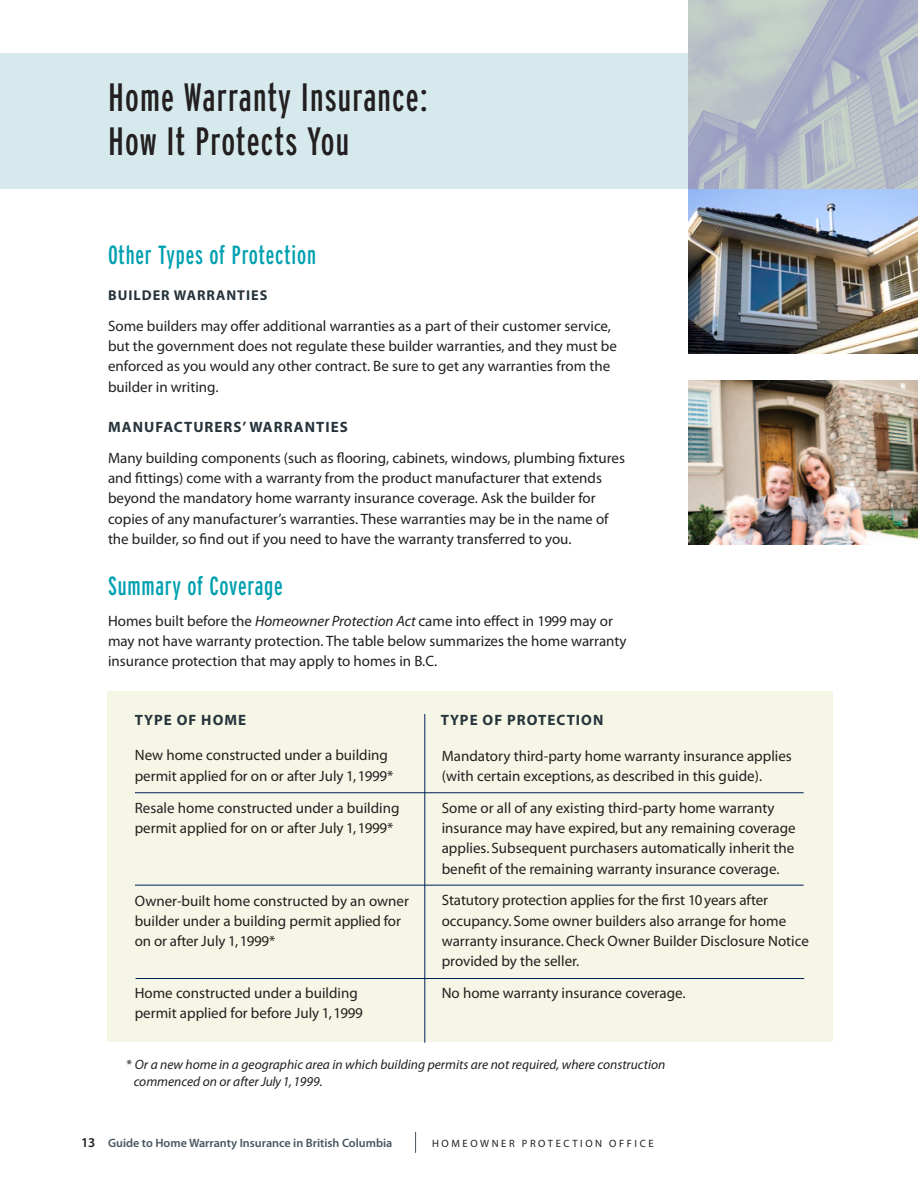
<style>
.page{position:relative;width:918px;height:1188px;background:#fff}
.page>*{position:absolute;margin:0;border:0;box-sizing:border-box;transform-origin:0 0}
.t1{font:extra-condensed 39.45px/44.5px "Interstate";letter-spacing:.03em;color:#231f20}
._1_Head{font:extra-condensed 26.25px "Interstate";letter-spacing:.03em;color:#00a0b0}
.Body{font:15px/20.2px "Myriad Pro";color:#231f20}
.Body_Text{font:15px/20.2px "Myriad";color:#231f20}
.Body_Text-2{font:15px/20.2px "Myriad Pro";color:#231f20}
.Lightbulb_Head{font:700 15px "Myriad Pro";letter-spacing:.07em;color:#27343c}
.Body-2{font:700 15px "Myriad Pro";letter-spacing:.07em;color:#27343c}
.Sidebar_Head{font:700 14.25px "Myriad Pro";letter-spacing:.07em;color:#27343c}
.Body_Text-3{font:italic 13.5px/17.2px "Myriad Pro";color:#231f20}
.t2{font:600 12.15px "Myriad Pro";color:#48565f}
.t3{font:10.65px "Myriad Pro";letter-spacing:.24em;color:#231f20}
.s1{font-style:italic}
.s2{font-style:normal}
.s3{font-size:13.5px;color:#231f20}
</style>
<div class="page">
<div style="left:0;top:54px;width:918px;height:135px;background:#d6eaee"></div>
<svg style="left:415px;top:1132px;width:1px;height:21px"></svg>
<div style="left:107px;top:691px;width:726px;height:351px;background:#f5f6e5"></div>
<img style="left:688px;top:0;width:230px;height:353px">
<hr style="left:135px;top:792px;width:669px;height:1px;background:#00205b">
<img style="left:688px;top:380px;width:230px;height:164px">
<hr style="left:135px;top:885px;width:669px;height:1px;background:#00205b">
<hr style="left:425px;top:714px;width:1px;height:329px;background:#00205b">
<hr style="left:136px;top:978px;width:668px;height:1px;background:#00205b">
<h1 class="t1" style="left:108px;top:74px;width:321px">Home Warranty Insurance:<br>How It Protects You</h1>
<p class="_1_Head" style="left:108px;top:240px;width:209px">Other Types of Protection</p>
<p class="Sidebar_Head" style="left:108px;top:286px;width:161px">BUILDER WARRANTIES</p>
<p class="Body" style="left:108px;top:316px;width:511px">Some builders may offer additional warranties as a part of their customer service, but the government does not regulate these builder warranties, and they must be enforced as you would any other contract. Be sure to get any warranties from the builder in writing.</p>
<p class="Body-2" style="left:108px;top:417px;width:241px">MANUFACTURERS’ WARRANTIES</p>
<p class="Body" style="left:108px;top:448px;width:518px">Many building components (such as flooring, cabinets, windows, plumbing fixtures and fittings) come with a warranty from the product manufacturer that extends beyond the mandatory home warranty insurance coverage. Ask the builder for copies of any manufacturer’s warranties. These warranties may be in the name of the builder, so find out if you need to have the warranty transferred to you.</p>
<p class="_1_Head" style="left:108px;top:571px;width:176px">Summary of Coverage</p>
<p class="Body" style="left:108px;top:610px;width:520px">Homes built before the <span class="s1">Homeowner Protection Act</span> came into effect in 1999 may or may not have warranty protection. The table below summarizes the home warranty insurance protection that may apply to homes in B.C.</p>
<p class="Lightbulb_Head" style="left:135px;top:710px;width:113px">TYPE OF HOME</p>
<p class="Lightbulb_Head" style="left:441px;top:710px;width:164px">TYPE OF PROTECTION</p>
<p class="Body_Text-2" style="left:135px;top:745px;width:260px">New home constructed under a building permit applied for on or after July 1, 1999*</p>
<p class="Body_Text-2" style="left:135px;top:797px;width:266px">Resale home constructed under a building permit applied for on or after July 1, 1999*</p>
<p class="Body_Text-2" style="left:135px;top:891px;width:276px">Owner-built home constructed by an owner builder under a building permit applied for on or after July 1, 1999*</p>
<p class="Body_Text-2" style="left:135px;top:983px;width:230px">Home constructed under a building permit applied for before July 1, 1999</p>
<p class="Body_Text" style="left:442px;top:746px;width:352px">Mandatory third-party home warranty insurance applies (with certain exceptions, as described in this guide).</p>
<p class="Body_Text" style="left:442px;top:798px;width:355px">Some or all of any existing third-party home warranty insurance may have expired, but any remaining coverage applies. Subsequent purchasers automatically inherit the benefit of the remaining warranty insurance coverage.</p>
<p class="Body_Text" style="left:442px;top:891px;width:369px">Statutory protection applies for the first 10 years after occupancy. Some owner builders also arrange for home warranty insurance. Check Owner Builder Disclosure Notice provided by the seller.</p>
<p class="Body_Text" style="left:442px;top:983px;width:245px">No home warranty insurance coverage.</p>
<p class="Body_Text-3" style="left:134px;top:1055px;width:533px;text-indent:-7px"><span class="s2">*</span> Or a new home in a geographic area in which building permits are not required, where construction commenced on or after July1,1999.</p>
<p class="t2" style="left:81px;top:1135px;width:313px"><span class="s3">13</span> Guide to Home Warranty Insurance in British Columbia</p>
<p class="t3" style="left:432px;top:1137px;width:223px">HOMEOWNER PROTECTION OFFICE</p>
</div>
